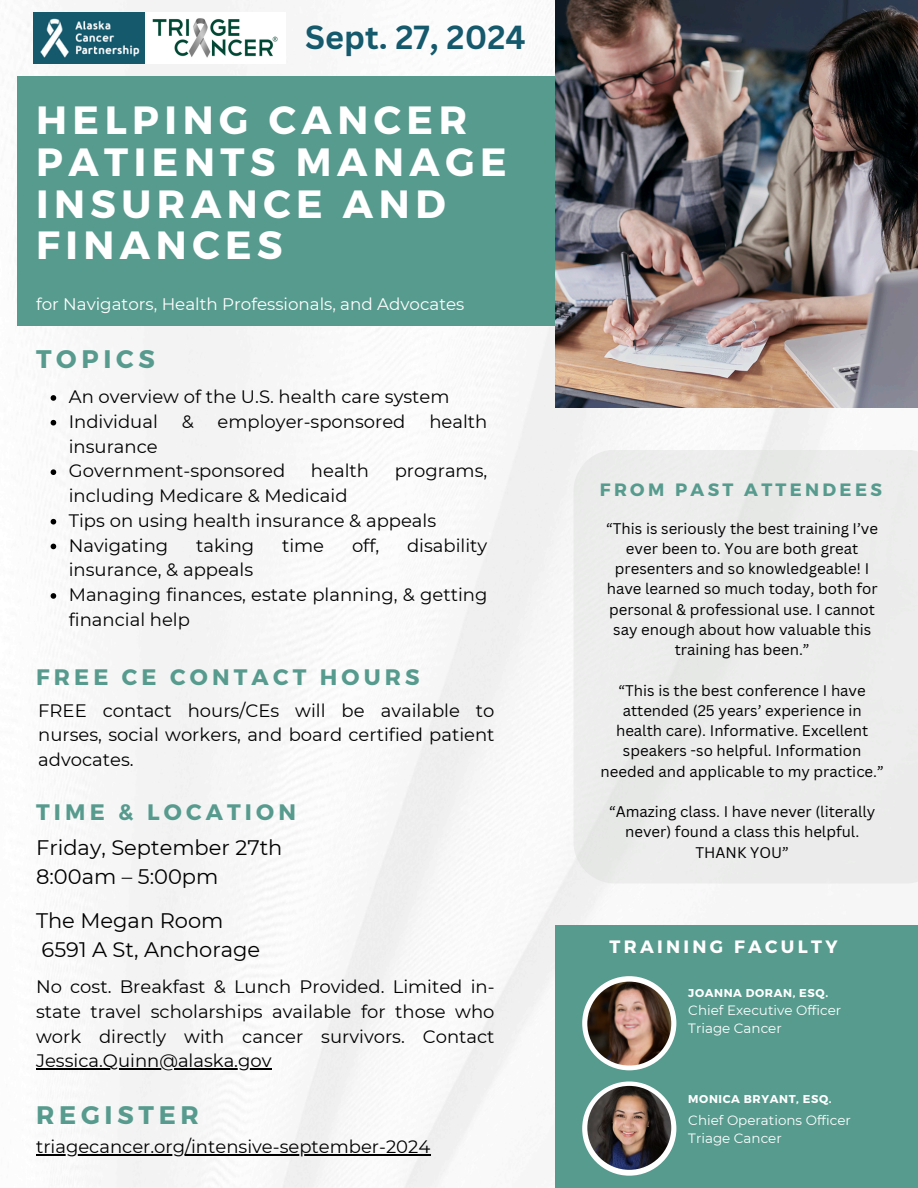
<style>
.page{position:relative;width:918px;height:1188px;background:#fff}
.page>*{position:absolute;margin:0;border:0;box-sizing:border-box;transform-origin:0 0}
.t1{font:700 39.45px/41.7px "Montserrat";letter-spacing:.14em;color:#fff}
.t2{font:700 32.4px "Canva Sans";color:#15596d}
.t3{font:700 25.35px "Montserrat";letter-spacing:.185em;color:#579b8e}
.t4{font:700 22.35px "Montserrat";letter-spacing:.185em;color:#579b8e}
.t5{font:21px/29.2px "Montserrat";color:#000}
.t6{font:18px/24.8px "Montserrat";color:#000;text-align:justify}
.t7{font:700 17.85px "Montserrat";letter-spacing:.185em;color:#579b8e}
.t8{font:700 17.85px "Montserrat";letter-spacing:.185em;color:#fff}
.t9{font:16.8px "Montserrat";color:#fff}
.t10{font:15px/20.2px "Canva Sans";color:#000;text-align:center}
.t11{font:13.5px "Montserrat";color:#fff}
.t12{font:700 11.4px "Montserrat";letter-spacing:.055em;color:#fff}
</style>
<div class="page">
<img style="left:17px;top:0;width:901px;height:1188px">
<div style="left:18px;top:77px;width:599px;height:249px;background:#579b8e"></div>
<img style="left:555px;top:0;width:363px;height:407px">
<div style="left:573px;top:450px;width:345px;height:433px;background:#ecedec"></div>
<div style="left:555px;top:925px;width:363px;height:263px;background:#579b8e"></div>
<img style="left:34px;top:13px;width:251px;height:50px">
<svg style="left:582px;top:1081px;width:94px;height:95px"></svg>
<img style="left:587px;top:1086px;width:84px;height:84px;border-radius:50%">
<svg style="left:51px;top:395px;width:5px;height:6px"></svg>
<svg style="left:51px;top:420px;width:5px;height:6px"></svg>
<svg style="left:51px;top:469px;width:5px;height:6px"></svg>
<svg style="left:51px;top:519px;width:5px;height:6px"></svg>
<svg style="left:51px;top:544px;width:5px;height:5px"></svg>
<svg style="left:51px;top:593px;width:5px;height:6px"></svg>
<svg style="left:582px;top:976px;width:94px;height:94px"></svg>
<img style="left:587px;top:982px;width:84px;height:84px;border-radius:50%">
<hr style="left:36px;top:1069px;width:236px;height:1px;background:#000">
<hr style="left:36px;top:1154px;width:394px;height:1px;background:#000">
<p class="t2" style="left:305px;top:15px;width:222px">Sept. 27, 2024</p>
<p class="t1" style="left:36px;top:98px;width:472px">HELPING CANCER<br>PATIENTS MANAGE<br>INSURANCE AND<br>FINANCES</p>
<p class="t9" style="left:36px;top:294px;width:430px">for Navigators, Health Professionals, and Advocates</p>
<h4 class="t3" style="left:36px;top:343px;width:120px">TOPICS</h4>
<p class="t6" style="left:69px;top:384px;width:382px">An overview of the U.S. health care system</p>
<h6 class="t6" style="left:69px;top:409px;width:91px">Individual</h6>
<h6 class="t6" style="left:182px;top:409px;width:14px">&amp;</h6>
<h6 class="t6" style="left:218px;top:409px;width:189px">employer-sponsored</h6>
<h6 class="t6" style="left:429px;top:409px;width:60px">health</h6>
<h6 class="t6" style="left:69px;top:434px;width:90px">insurance</h6>
<p class="t6" style="left:69px;top:458px;width:218px">Government-sponsored</p>
<p class="t6" style="left:311px;top:458px;width:60px">health</p>
<p class="t6" style="left:395px;top:458px;width:94px">programs,</p>
<p class="t6" style="left:69px;top:483px;width:280px">including Medicare &amp; Medicaid</p>
<p class="t6" style="left:69px;top:508px;width:369px">Tips on using health insurance &amp; appeals</p>
<p class="t6" style="left:69px;top:533px;width:101px">Navigating</p>
<p class="t6" style="left:196px;top:533px;width:60px">taking</p>
<p class="t6" style="left:282px;top:533px;width:44px">time</p>
<p class="t6" style="left:352px;top:533px;width:29px">off,</p>
<p class="t6" style="left:407px;top:533px;width:82px">disability</p>
<p class="t6" style="left:69px;top:557px;width:186px">insurance, &amp; appeals</p>
<p class="t6" style="left:69px;top:582px;width:420px">Managing finances, estate planning, &amp; getting financial help</p>
<p class="t4" style="left:36px;top:662px;width:385px">FREE CE CONTACT HOURS</p>
<p class="t6" style="left:38px;top:698px;width:458px">FREE contact hours/CEs will be available to nurses, social workers, and board certified patient advocates.</p>
<p class="t4" style="left:36px;top:797px;width:261px">TIME &amp; LOCATION</p>
<p class="t5" style="left:36px;top:833px;width:248px">Friday, September 27th<br>8:00am – 5:00pm</p>
<p class="t5" style="left:36px;top:906px;width:226px">The Megan Room<br>6591 A St, Anchorage</p>
<h6 class="t6" style="left:36px;top:974px;width:460px">No cost. Breakfast &amp; Lunch Provided. Limited in&shy;state travel scholarships available for those who work directly with cancer survivors. Contact</h6>
<h3 class="t6" style="left:36px;top:1049px;width:237px">Jessica.Quinn@alaska.gov</h3>
<p class="t3" style="left:36px;top:1098px;width:164px">REGISTER</p>
<p class="t6" style="left:36px;top:1134px;width:396px">triagecancer.org/intensive-september-2024</p>
<p class="t7" style="left:600px;top:478px;width:283px">FROM PAST ATTENDEES</p>
<p class="t10" style="left:606px;top:518px;width:273px">“This is seriously the best training I’ve ever been to. You are both great presenters and so knowledgeable! I have learned so much today, both for personal &amp; professional use. I cannot say enough about how valuable this training has been.”</p>
<p class="t10" style="left:619px;top:680px;width:249px">“This is the best conference I have</p>
<p class="t10" style="left:601px;top:700px;width:285px">attended (25 years’ experience in health care). Informative. Excellent speakers -so helpful. Information needed and applicable to my practice.”</p>
<p class="t10" style="left:609px;top:801px;width:268px">“Amazing class. I have never (literally never) found a class this helpful.<br>THANK YOU”</p>
<p class="t8" style="left:610px;top:935px;width:230px">TRAINING FACULTY</p>
<h4 class="t12" style="left:688px;top:985px;width:141px">JOANNA DORAN, ESQ.</h4>
<h5 class="t11" style="left:688px;top:1002px;width:154px">Chief Executive Officer</h5>
<h5 class="t11" style="left:688px;top:1020px;width:95px">Triage Cancer</h5>
<h2 class="t12" style="left:688px;top:1092px;width:145px">MONICA BRYANT, ESQ.</h2>
<h1 class="t11" style="left:688px;top:1112px;width:164px">Chief Operations Officer</h1>
<p class="t11" style="left:688px;top:1130px;width:95px">Triage Cancer</p>
</div>
